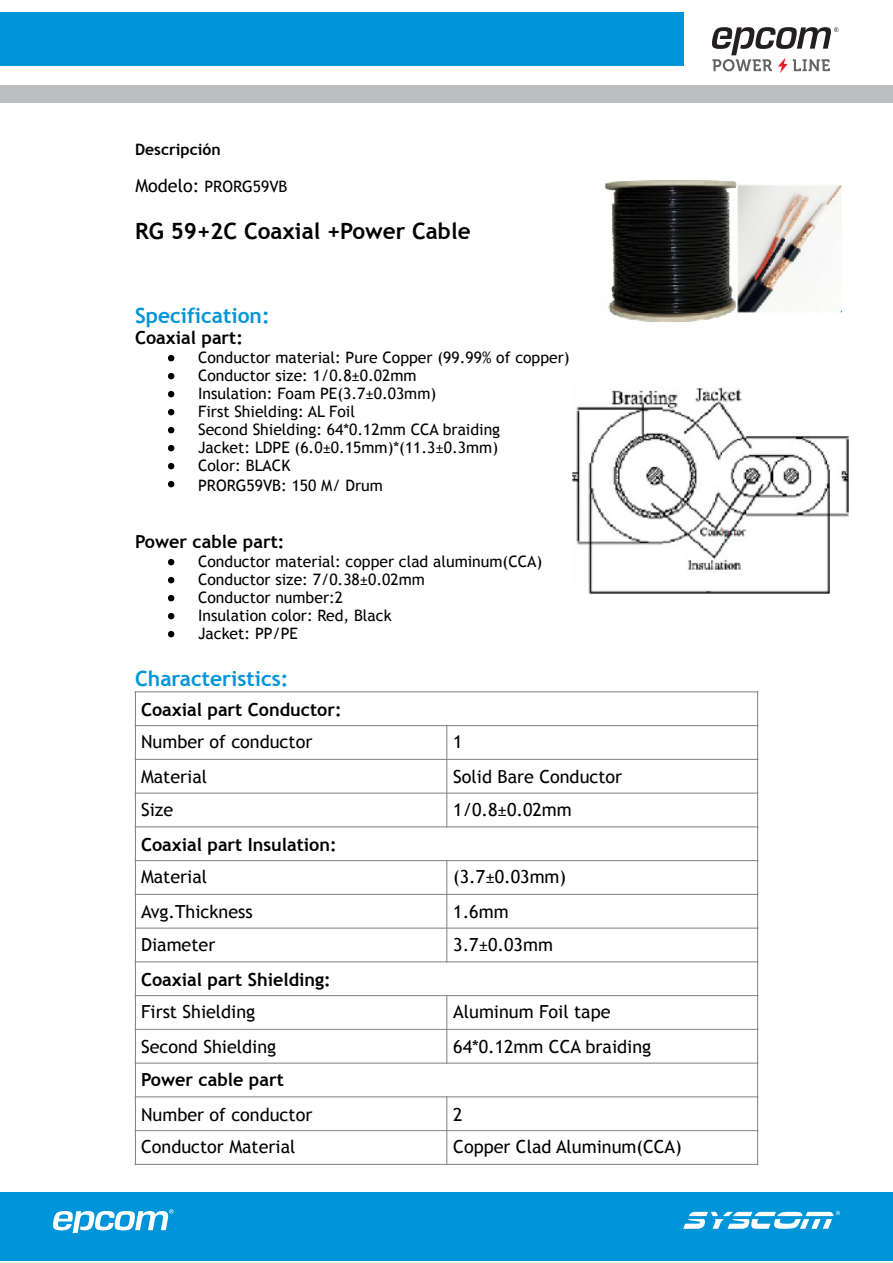
<style>
.page{position:relative;width:893px;height:1263px;background:#fff}
.page>*{position:absolute;margin:0;border:0;box-sizing:border-box;transform-origin:0 0}
.t1{font:700 22.5px "Trebuchet MS";color:#000}
.t2{font:700 21px "Trebuchet MS";color:#0094d9}
.t3{font:18px "Trebuchet MS";color:#000}
.t4{font:700 18px "Trebuchet MS";color:#000}
.t5{font:15.75px/18px "Trebuchet MS";color:#000}
.t6{font:700 15.75px "Trebuchet MS";color:#000}
.s1{font-size:18px}
</style>
<div class="page">
<svg style="left:168px;top:355px;width:6px;height:6px"></svg>
<svg style="left:168px;top:373px;width:6px;height:6px"></svg>
<svg style="left:168px;top:391px;width:6px;height:6px"></svg>
<svg style="left:168px;top:409px;width:6px;height:6px"></svg>
<svg style="left:168px;top:427px;width:6px;height:6px"></svg>
<svg style="left:168px;top:445px;width:6px;height:6px"></svg>
<svg style="left:168px;top:463px;width:6px;height:6px"></svg>
<svg style="left:168px;top:481px;width:6px;height:6px"></svg>
<svg style="left:168px;top:559px;width:6px;height:6px"></svg>
<svg style="left:168px;top:577px;width:6px;height:6px"></svg>
<svg style="left:168px;top:595px;width:6px;height:6px"></svg>
<svg style="left:168px;top:613px;width:6px;height:6px"></svg>
<svg style="left:168px;top:631px;width:6px;height:6px"></svg>
<hr style="left:446px;top:725px;width:1px;height:103px;background:#808080">
<hr style="left:446px;top:860px;width:1px;height:103px;background:#808080">
<hr style="left:446px;top:995px;width:1px;height:69px;background:#808080">
<hr style="left:446px;top:1096px;width:1px;height:69px;background:#808080">
<hr style="left:135px;top:725px;width:623px;height:1px;background:#808080">
<hr style="left:135px;top:759px;width:623px;height:1px;background:#808080">
<hr style="left:135px;top:793px;width:623px;height:1px;background:#808080">
<hr style="left:135px;top:826px;width:623px;height:1px;background:#808080">
<hr style="left:135px;top:860px;width:623px;height:1px;background:#808080">
<hr style="left:135px;top:894px;width:623px;height:1px;background:#808080">
<hr style="left:135px;top:928px;width:623px;height:1px;background:#808080">
<hr style="left:135px;top:962px;width:623px;height:1px;background:#808080">
<hr style="left:135px;top:995px;width:623px;height:1px;background:#808080">
<hr style="left:135px;top:1029px;width:623px;height:1px;background:#808080">
<hr style="left:135px;top:1063px;width:623px;height:1px;background:#808080">
<hr style="left:135px;top:1096px;width:623px;height:1px;background:#808080">
<hr style="left:135px;top:1130px;width:623px;height:1px;background:#808080">
<hr style="left:135px;top:1164px;width:623px;height:1px;background:#808080">
<hr style="left:135px;top:691px;width:1px;height:474px;background:#808080">
<hr style="left:757px;top:691px;width:1px;height:474px;background:#808080">
<hr style="left:135px;top:692px;width:623px;height:1px;background:#808080">
<img style="left:572px;top:387px;width:277px;height:207px">
<img style="left:605px;top:181px;width:236px;height:141px">
<svg style="left:712px;top:27px;width:126px;height:46px"></svg>
<div style="left:0;top:13px;width:683px;height:53px;background:#0094d9"></div>
<div style="left:0;top:85px;width:892px;height:17px;background:#bbbdbf"></div>
<div style="left:0;top:1192px;width:892px;height:69px;background:#0094d9"></div>
<svg style="left:683px;top:1210px;width:157px;height:19px"></svg>
<svg style="left:53px;top:1209px;width:121px;height:24px"></svg>
<p class="t6" style="left:135px;top:139px;width:87px">Descripción</p>
<p class="t5" style="left:135px;top:178px;width:154px"><span class="s1">Modelo:</span> PRORG59VB</p>
<h1 class="t1" style="left:135px;top:216px;width:337px">RG 59+2C Coaxial +Power Cable</h1>
<h2 class="t2" style="left:135px;top:302px;width:136px">Specification:</h2>
<p class="t4" style="left:135px;top:326px;width:109px">Coaxial part:</p>
<p class="t5" style="left:198px;top:349px;width:373px">Conductor material: Pure Copper (99.99% of copper)<br>Conductor size: 1/0.8±0.02mm<br>Insulation: Foam PE(3.7±0.03mm)<br>First Shielding: AL Foil<br>Second Shielding: 64*0.12mm CCA braiding<br>Jacket: LDPE (6.0±0.15mm)*(11.3±0.3mm)<br>Color: BLACK</p>
<p class="t5" style="left:198px;top:476px;width:186px">PRORG59VB: 150 M/ Drum</p>
<p class="t4" style="left:135px;top:530px;width:151px">Power cable part:</p>
<p class="t5" style="left:198px;top:553px;width:345px">Conductor material: copper clad aluminum(CCA)<br>Conductor size: 7/0.38±0.02mm<br>Conductor number:2<br>Insulation color: Red, Black<br>Jacket: PP/PE</p>
<h2 class="t2" style="left:135px;top:665px;width:155px">Characteristics:</h2>
<p class="t4" style="left:141px;top:698px;width:202px">Coaxial part Conductor:</p>
<p class="t3" style="left:141px;top:732px;width:173px">Number of conductor</p>
<p class="t3" style="left:453px;top:732px;width:11px">1</p>
<p class="t3" style="left:141px;top:766px;width:68px">Material</p>
<p class="t3" style="left:453px;top:766px;width:170px">Solid Bare Conductor</p>
<p class="t3" style="left:141px;top:799px;width:34px">Size</p>
<p class="t3" style="left:453px;top:799px;width:120px">1/0.8±0.02mm</p>
<p class="t4" style="left:141px;top:833px;width:197px">Coaxial part Insulation:</p>
<p class="t3" style="left:141px;top:867px;width:68px">Material</p>
<p class="t3" style="left:453px;top:867px;width:114px">(3.7±0.03mm)</p>
<p class="t3" style="left:141px;top:901px;width:113px">Avg.Thickness</p>
<p class="t3" style="left:453px;top:901px;width:57px">1.6mm</p>
<p class="t3" style="left:141px;top:934px;width:76px">Diameter</p>
<p class="t3" style="left:453px;top:934px;width:101px">3.7±0.03mm</p>
<p class="t4" style="left:141px;top:968px;width:191px">Coaxial part Shielding:</p>
<p class="t3" style="left:141px;top:1002px;width:116px">First Shielding</p>
<p class="t3" style="left:453px;top:1002px;width:159px">Aluminum Foil tape</p>
<p class="t3" style="left:141px;top:1036px;width:137px">Second Shielding</p>
<p class="t3" style="left:453px;top:1036px;width:199px">64*0.12mm CCA braiding</p>
<p class="t4" style="left:141px;top:1068px;width:144px">Power cable part</p>
<p class="t3" style="left:141px;top:1104px;width:173px">Number of conductor</p>
<p class="t3" style="left:453px;top:1104px;width:11px">2</p>
<p class="t3" style="left:141px;top:1137px;width:156px">Conductor Material</p>
<p class="t3" style="left:453px;top:1137px;width:230px">Copper Clad Aluminum(CCA)</p>
</div>
